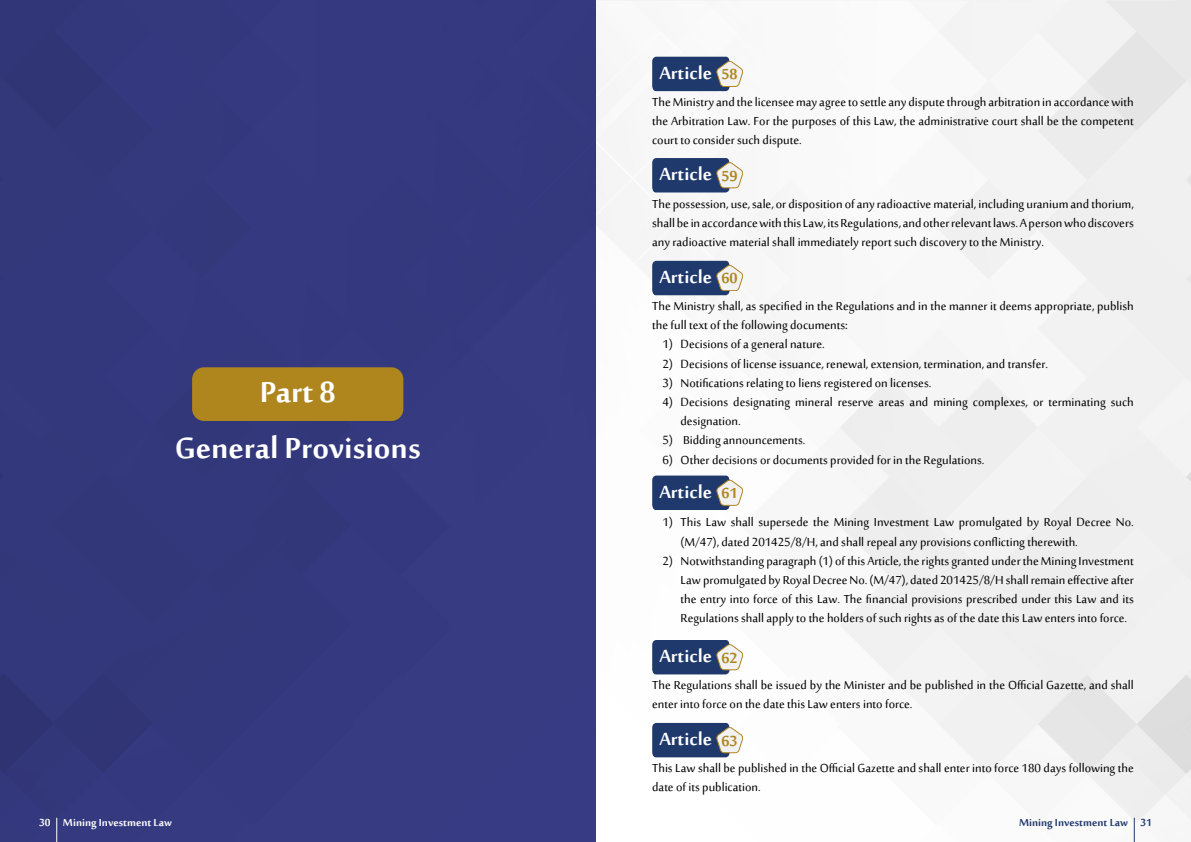
<style>
.page{position:relative;width:1191px;height:842px;background:#fff}
.page>*{position:absolute;margin:0;border:0;box-sizing:border-box;transform-origin:0 0}
.t1{font:700 40px/56px "Sakkal Majalla";color:#fff;text-align:center}
.t2{font:700 24px "Sakkal Majalla";color:#fff}
.t3{font:16px/19.2px "Sakkal Majalla";color:#000}
.t4{font:700 14px "Sakkal Majalla";color:#1f396c}
.t5{font:700 14px "Sakkal Majalla";color:#fff}
.s1{font-size:20px;color:#af851e}
</style>
<div class="page">
<img style="left:595px;top:0;width:595px;height:842px">
<svg style="left:1133px;top:818px;width:1px;height:24px"></svg>
<div style="left:0;top:0;width:595px;height:842px;background:#34397f"></div>
<div style="left:192px;top:367px;width:211px;height:54px;background:#af851e;border-radius:12px"></div>
<svg style="left:652px;top:57px;width:91px;height:34px"></svg>
<svg style="left:652px;top:158px;width:91px;height:34px"></svg>
<svg style="left:652px;top:261px;width:91px;height:34px"></svg>
<svg style="left:652px;top:476px;width:91px;height:34px"></svg>
<svg style="left:652px;top:640px;width:91px;height:34px"></svg>
<svg style="left:652px;top:723px;width:91px;height:34px"></svg>
<svg style="left:56px;top:818px;width:1px;height:24px"></svg>
<h1 class="t1" style="left:175px;top:367px;width:247px">Part 8<br>General Provisions</h1>
<p class="t5" style="left:39px;top:815px;width:134px">30 Mining Investment Law</p>
<h2 class="t2" style="left:659px;top:59px;width:80px">Article <span class="s1">58</span></h2>
<p class="t3" style="left:652px;top:93px;width:483px;text-align:justify">The Ministry and the licensee may agree to settle any dispute through arbitration in accordance with the Arbitration Law. For the purposes of this Law, the administrative court shall be the competent court to consider such dispute.</p>
<h2 class="t2" style="left:659px;top:161px;width:80px">Article <span class="s1">59</span></h2>
<p class="t3" style="left:652px;top:195px;width:483px;text-align:justify">The possession, use, sale, or disposition of any radioactive material, including uranium and thorium, shall be in accordance with this Law, its Regulations, and other relevant laws. A person who discovers any radioactive material shall immediately report such discovery to the Ministry.</p>
<h2 class="t2" style="left:659px;top:263px;width:80px">Article <span class="s1">60</span></h2>
<p class="t3" style="left:652px;top:297px;width:483px">The Ministry shall, as specified in the Regulations and in the manner it deems appropriate, publish the full text of the following documents:</p>
<p class="t3" style="left:662px;top:336px;width:164px">1) Decisions of a general nature.</p>
<p class="t3" style="left:662px;top:355px;width:387px">2) Decisions of license issuance, renewal, extension, termination, and transfer.</p>
<p class="t3" style="left:662px;top:374px;width:270px">3) Notifications relating to liens registered on licenses.</p>
<p class="t3" style="left:680px;top:393px;width:455px;text-indent:-18px">4) Decisions designating mineral reserve areas and mining complexes, or terminating such designation.</p>
<p class="t3" style="left:662px;top:432px;width:144px">5) Bidding announcements.</p>
<p class="t3" style="left:662px;top:451px;width:323px">6) Other decisions or documents provided for in the Regulations.</p>
<h2 class="t2" style="left:659px;top:478px;width:80px">Article <span class="s1">61</span></h2>
<p class="t3" style="left:680px;top:514px;width:455px;text-indent:-18px">1) This Law shall supersede the Mining Investment Law promulgated by Royal Decree No. (M/47), dated 201425/8/H, and shall repeal any provisions conflicting therewith.</p>
<p class="t3" style="left:680px;top:552px;width:455px;text-align:justify;text-indent:-18px">2) Notwithstanding paragraph (1) of this Article, the rights granted under the Mining Investment Law promulgated by Royal Decree No. (M/47), dated 201425/8/H shall remain effective after the entry into force of this Law. The financial provisions prescribed under this Law and its Regulations shall apply to the holders of such rights as of the date this Law enters into force.</p>
<h2 class="t2" style="left:659px;top:643px;width:80px">Article <span class="s1">62</span></h2>
<p class="t3" style="left:652px;top:677px;width:483px">The Regulations shall be issued by the Minister and be published in the Official Gazette, and shall enter into force on the date this Law enters into force.</p>
<h2 class="t2" style="left:659px;top:726px;width:80px">Article <span class="s1">63</span></h2>
<p class="t3" style="left:652px;top:759px;width:483px">This Law shall be published in the Official Gazette and shall enter into force 180 days following the date of its publication.</p>
<p class="t4" style="left:1019px;top:815px;width:134px">Mining Investment Law 31</p>
</div>
